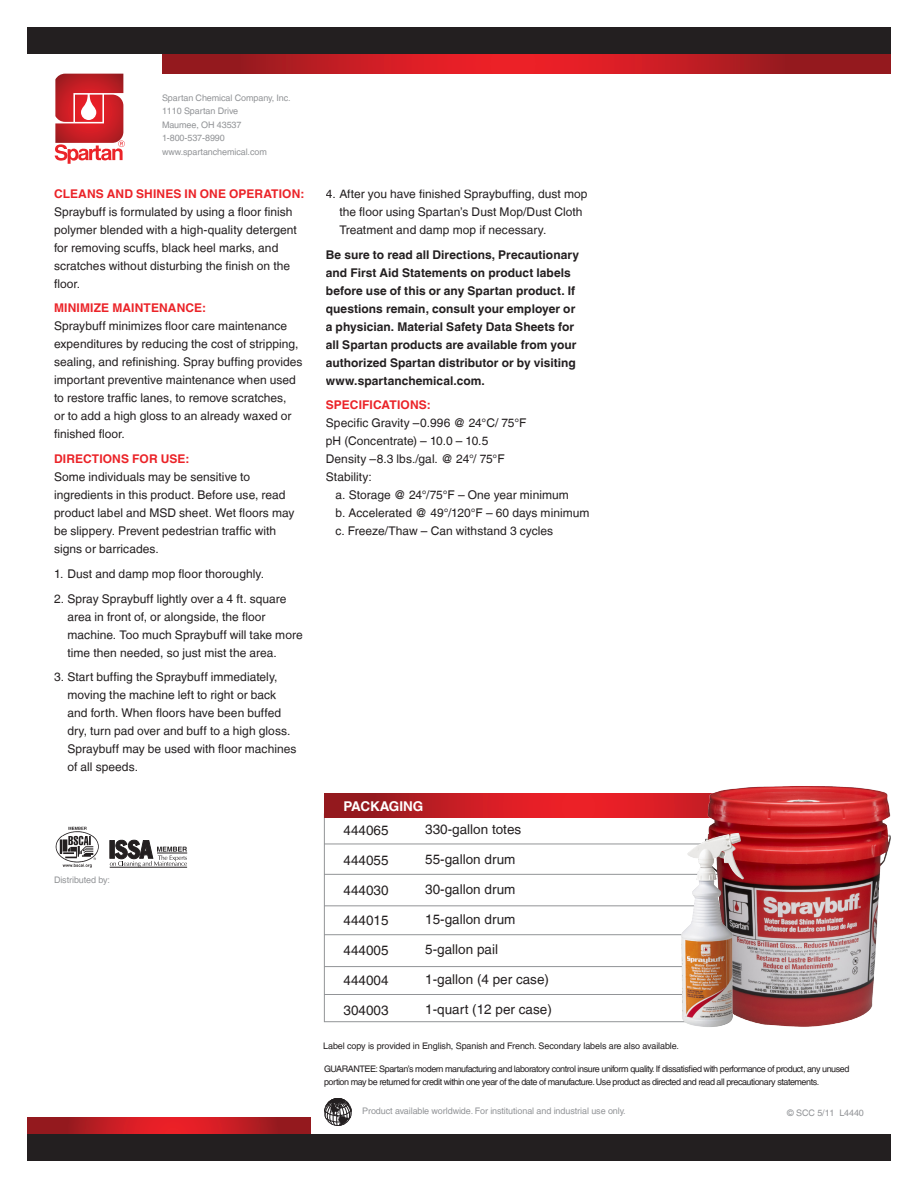
<style>
.page{position:relative;width:918px;height:1188px;background:#fff}
.page>*{position:absolute;margin:0;border:0;box-sizing:border-box;transform-origin:0 0}
.t1{font:13.5px "Helvetica LT";color:#231f20}
.t2{font:700 13.5px "Helvetica LT";color:#fff}
.t3{font:12px/18px "Helvetica LT";letter-spacing:.005em;color:#231f20}
.t4{font:700 12px/18px "Helvetica LT";letter-spacing:.005em;color:#231f20}
.t5{font:700 12px "Helvetica LT";letter-spacing:.01em;color:#eb2328}
.t6{font:9px/13.5px "Helvetica LT";letter-spacing:-.05em;color:#231f20}
.t7{font:9px "Helvetica LT";letter-spacing:-.01em;color:#929497}
.t8{font:9px "Helvetica LT";letter-spacing:-.01em;color:#231f20}
.s1{font-weight:700;color:#eb2328}
</style>
<div class="page">
<svg style="left:27px;top:1118px;width:283px;height:16px;background:#bc1c22"></svg>
<svg style="left:162px;top:54px;width:729px;height:20px;background:#bd1c22"></svg>
<div style="left:27px;top:27px;width:864px;height:27px;background:#231f20"></div>
<div style="left:27px;top:1134px;width:864px;height:27px;background:#231f20"></div>
<svg style="left:324px;top:794px;width:381px;height:24px;background:#ca1d24"></svg>
<hr style="left:324px;top:844px;width:541px;height:1px;background:#929497">
<hr style="left:324px;top:874px;width:541px;height:1px;background:#929497">
<hr style="left:324px;top:905px;width:541px;height:1px;background:#929497">
<hr style="left:324px;top:934px;width:542px;height:1px;background:#929497">
<hr style="left:324px;top:966px;width:541px;height:1px;background:#929497">
<svg style="left:55px;top:74px;width:70px;height:90px"></svg>
<hr style="left:110px;top:867px;width:77px;height:1px;background:#231f20">
<svg style="left:110px;top:840px;width:77px;height:27px"></svg>
<img style="left:55px;top:826px;width:44px;height:42px">
<hr style="left:324px;top:994px;width:541px;height:1px;background:#929497">
<img style="left:705px;top:786px;width:185px;height:241px">
<img style="left:681px;top:833px;width:57px;height:194px">
<svg style="left:324px;top:1098px;width:28px;height:28px"></svg>
<p class="t7" style="left:162px;top:93px;width:128px">Spartan Chemical Company, Inc.</p>
<p class="t7" style="left:162px;top:106px;width:75px">1110 Spartan Drive</p>
<p class="t7" style="left:162px;top:120px;width:78px">Maumee, OH 43537</p>
<p class="t7" style="left:162px;top:133px;width:64px">1-800-537-8990</p>
<p class="t7" style="left:162px;top:147px;width:106px">www.spartanchemical.com</p>
<p class="t5" style="left:54px;top:186px;width:252px">CLEANS AND SHINES IN ONE OPERATION:</p>
<p class="t3" style="left:54px;top:202px;width:244px">Spraybuff is formulated by using a floor finish polymer blended with a high-quality detergent for removing scuffs, black heel marks, and scratches without disturbing the finish on the floor.</p>
<p class="t5" style="left:54px;top:301px;width:154px">MINIMIZE MAINTENANCE:</p>
<p class="t3" style="left:54px;top:317px;width:250px">Spraybuff minimizes floor care maintenance expenditures by reducing the cost of stripping, sealing, and refinishing. Spray buffing provides important preventive maintenance when used to restore traffic lanes, to remove scratches,<br>or to add a high gloss to an already waxed or finished floor.</p>
<p class="t5" style="left:54px;top:452px;width:137px">DIRECTIONS FOR USE:</p>
<p class="t3" style="left:54px;top:468px;width:242px">Some individuals may be sensitive to ingredients in this product. Before use, read product label and MSD sheet. Wet floors may be slippery. Prevent pedestrian traffic with signs or barricades.</p>
<p class="t3" style="left:54px;top:565px;width:212px">1. Dust and damp mop floor thoroughly.</p>
<p class="t3" style="left:68px;top:589px;width:237px;text-indent:-14px">2. Spray Spraybuff lightly over a 4 ft. square area in front of, or alongside, the floor machine. Too much Spraybuff will take more time then needed, so just mist the area.</p>
<p class="t3" style="left:68px;top:668px;width:230px;text-indent:-14px">3. Start buffing the Spraybuff immediately, moving the machine left to right or back and forth. When floors have been buffed dry, turn pad over and buff to a high gloss.<br>Spraybuff may be used with floor machines of all speeds.</p>
<p class="t7" style="left:54px;top:874px;width:58px">Distributed by:</p>
<p class="t3" style="left:339px;top:185px;width:250px;text-indent:-14px">4. After you have finished Spraybuffing, dust mop the floor using Spartan’s Dust Mop/Dust Cloth<br>Treatment and damp mop if necessary.</p>
<p class="t4" style="left:326px;top:245px;width:255px">Be sure to read all Directions, Precautionary and First Aid Statements on product labels before use of this or any Spartan product. If questions remain, consult your employer or a physician. Material Safety Data Sheets for all Spartan products are available from your authorized Spartan distributor or by visiting www.spartanchemical.com.</p>
<p class="t3" style="left:326px;top:396px;width:202px"><span class="s1">SPECIFICATIONS:<br></span>Specific Gravity –0.996 @ 24°C/ 75°F</p>
<p class="t3" style="left:326px;top:432px;width:164px">pH (Concentrate) – 10.0 – 10.5</p>
<p class="t3" style="left:326px;top:450px;width:180px">Density –8.3 lbs./gal. @ 24°/ 75°F</p>
<p class="t3" style="left:326px;top:468px;width:47px">Stability:</p>
<p class="t3" style="left:336px;top:486px;width:235px">a. Storage @ 24°/75°F – One year minimum</p>
<p class="t3" style="left:336px;top:504px;width:255px">b. Accelerated @ 49°/120°F – 60 days minimum</p>
<p class="t3" style="left:336px;top:522px;width:219px">c. Freeze/Thaw – Can withstand 3 cycles</p>
<p class="t2" style="left:344px;top:798px;width:81px">PACKAGING</p>
<p class="t1" style="left:344px;top:822px;width:47px">444065</p>
<p class="t1" style="left:344px;top:852px;width:47px">444055</p>
<p class="t1" style="left:344px;top:882px;width:47px">444030</p>
<p class="t1" style="left:344px;top:912px;width:47px">444015</p>
<p class="t1" style="left:344px;top:942px;width:47px">444005</p>
<p class="t1" style="left:344px;top:972px;width:47px">444004</p>
<p class="t1" style="left:344px;top:1002px;width:47px">304003</p>
<p class="t1" style="left:425px;top:822px;width:98px">330-gallon totes</p>
<p class="t1" style="left:425px;top:852px;width:92px">55-gallon drum</p>
<p class="t1" style="left:425px;top:882px;width:92px">30-gallon drum</p>
<p class="t1" style="left:425px;top:912px;width:92px">15-gallon drum</p>
<p class="t1" style="left:425px;top:942px;width:74px">5-gallon pail</p>
<p class="t1" style="left:425px;top:972px;width:125px">1-gallon (4 per case)</p>
<p class="t1" style="left:425px;top:1002px;width:128px">1-quart (12 per case)</p>
<p class="t8" style="left:323px;top:1041px;width:357px">Label copy is provided in English, Spanish and French. Secondary labels are also available.</p>
<p class="t6" style="left:324px;top:1062px;width:527px">GUARANTEE: Spartan’s modern manufacturing and laboratory control insure uniform quality. If dissatisfied with performance of product, any unused portion may be returned for credit within one year of the date of manufacture. Use product as directed and read all precautionary statements.</p>
<p class="t7" style="left:362px;top:1106px;width:265px">Product available worldwide. For institutional and industrial use only.</p>
<p class="t7" style="left:787px;top:1108px;width:78px">© SCC 5/11 L4440</p>
</div>
